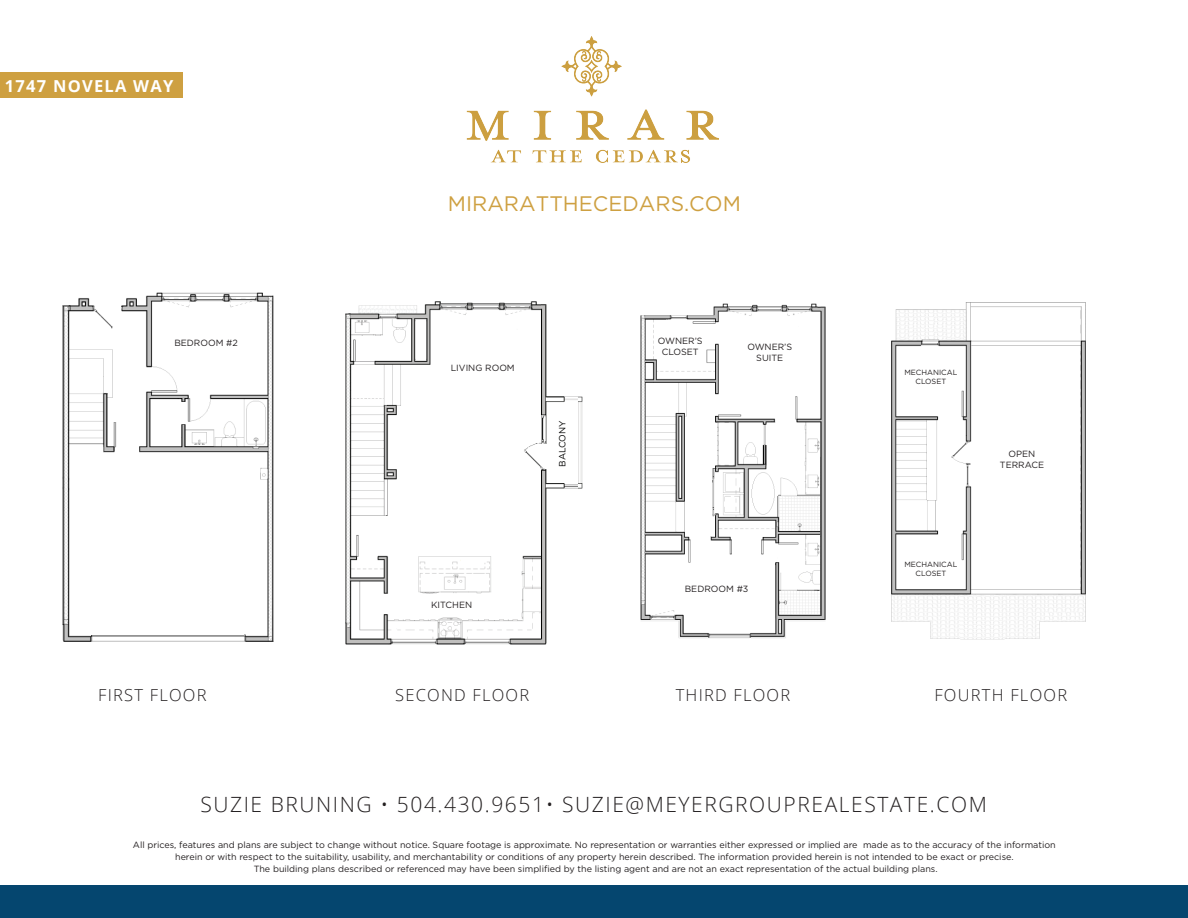
<style>
.page{position:relative;width:1188px;height:918px;background:#fff}
.page>*{position:absolute;margin:0;border:0;box-sizing:border-box;transform-origin:0 0}
.t1{font:300 21px "Open Sans";letter-spacing:.075em;color:#231f20}
.t2{font:21px "Gotham HTF";color:#cea041}
.t3{font:300 16.5px "Open Sans";letter-spacing:.075em;color:#231f20}
.t4{font:700 16.5px "Open Sans";letter-spacing:.075em;color:#fff}
.t5{font:9px/12px "Gotham HTF";color:#231f20;text-align:center}
.t6{font:9px/10.8px "Gotham";color:#231f20;text-align:center}
.t7{font:9px "Gotham";letter-spacing:-.005em;color:#060605}
.t8{font:7.5px/9px "Gotham";color:#231f20;text-align:center}
</style>
<div class="page">
<img style="left:891px;top:302px;width:195px;height:338px">
<img style="left:640px;top:303px;width:186px;height:335px">
<img style="left:345px;top:301px;width:238px;height:344px">
<img style="left:62px;top:292px;width:212px;height:350px">
<img style="left:466px;top:36px;width:253px;height:127px">
<div style="left:0;top:886px;width:1188px;height:32px;background:#05466f"></div>
<div style="left:0;top:72px;width:183px;height:26px;background:#cea041"></div>
<h2 class="t4" style="left:5px;top:74px;width:170px">1747 NOVELA WAY</h2>
<p class="t6" style="left:174px;top:337px;width:65px">BEDROOM #2</p>
<h1 class="t2" style="left:448px;top:191px;width:295px">MIRARATTHECEDARS.COM</h1>
<p class="t6" style="left:451px;top:362px;width:66px">LIVING ROOM</p>
<p class="t7" style="left:557px;top:467px;width:48px;rotate:-90deg">BALCONY</p>
<p class="t6" style="left:658px;top:335px;width:46px">OWNER’S<br>CLOSET</p>
<p class="t6" style="left:747px;top:341px;width:46px">OWNER’S<br>SUITE</p>
<p class="t6" style="left:431px;top:600px;width:43px">KITCHEN</p>
<p class="t6" style="left:685px;top:583px;width:65px">BEDROOM #3</p>
<p class="t8" style="left:904px;top:367px;width:54px">MECHANICAL<br>CLOSET</p>
<p class="t8" style="left:904px;top:559px;width:54px">MECHANICAL<br>CLOSET</p>
<p class="t6" style="left:1000px;top:448px;width:46px">OPEN<br>TERRACE</p>
<h2 class="t3" style="left:98px;top:684px;width:110px">FIRST FLOOR</h2>
<h2 class="t3" style="left:395px;top:684px;width:136px">SECOND FLOOR</h2>
<h2 class="t3" style="left:676px;top:684px;width:116px">THIRD FLOOR</h2>
<h2 class="t3" style="left:934px;top:684px;width:134px">FOURTH FLOOR</h2>
<h1 class="t1" style="left:200px;top:790px;width:788px">SUZIE BRUNING • 504.430.9651• SUZIE@MEYERGROUPREALESTATE.COM</h1>
<p class="t5" style="left:133px;top:839px;width:924px">All prices, features and plans are subject to change without notice. Square footage is approximate. No representation or warranties either expressed or implied are made as to the accuracy of the information herein or with respect to the suitability, usability, and merchantability or conditions of any property herein described. The information provided herein is not intended to be exact or precise.<br>The building plans described or referenced may have been simplified by the listing agent and are not an exact representation of the actual building plans.</p>
</div>
